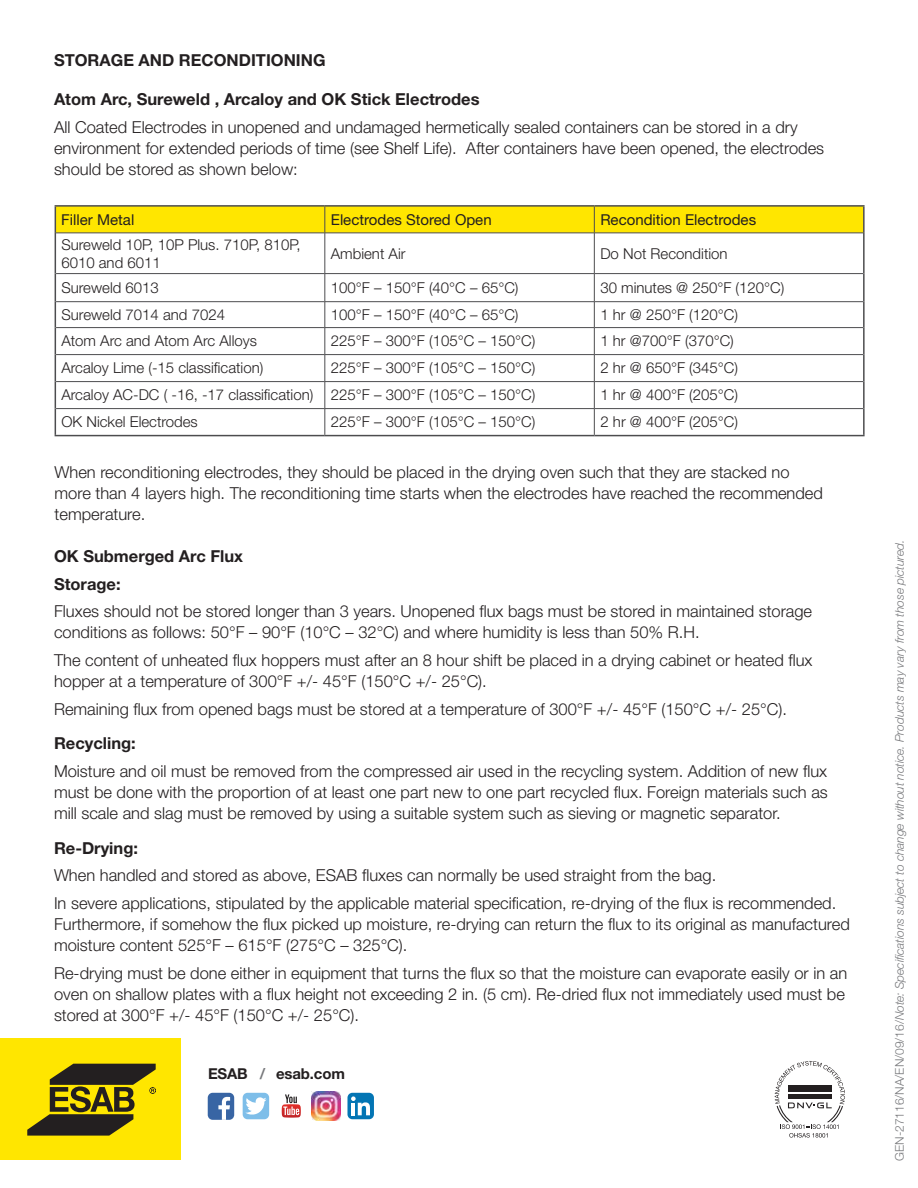
<style>
.page{position:relative;width:918px;height:1188px;background:#fff}
.page>*{position:absolute;margin:0;border:0;box-sizing:border-box;transform-origin:0 0}
.t1{font:300 16.5px/21px "Helvetica Neue LT Std";color:#231f20}
.t2{font:700 16.5px/27.8px "Helvetica Neue LT Std";color:#231f20}
.t3{font:300 15px/18px "Helvetica Neue LT Std";color:#231f20}
.t4{font:15px "Helvetica Neue LT Std";color:#231f20}
.t5{font:700 15px "Helvetica Neue LT Std";letter-spacing:-.01em;color:#231f20}
.t6{font:italic 300 12px "Helvetica Neue LT Std";letter-spacing:-.01em;color:#77787b}
.s1{color:#77787b}
.s2{font-style:normal}
</style>
<div class="page">
<svg style="left:281px;top:1094px;width:20px;height:24px"></svg>
<svg style="left:243px;top:1093px;width:26px;height:26px"></svg>
<img style="left:312px;top:1092px;width:29px;height:29px">
<svg style="left:347px;top:1093px;width:27px;height:26px"></svg>
<svg style="left:208px;top:1093px;width:26px;height:27px"></svg>
<svg style="left:775px;top:1061px;width:70px;height:77px"></svg>
<div style="left:3px;top:1039px;width:177px;height:121px;background:#ffe600"></div>
<svg style="left:27px;top:1064px;width:129px;height:72px"></svg>
<hr style="left:56px;top:233px;width:269px;height:1px;background:#4d4d4f">
<hr style="left:325px;top:233px;width:269px;height:1px;background:#4d4d4f">
<hr style="left:325px;top:233px;width:1px;height:40px;background:#4d4d4f">
<hr style="left:594px;top:233px;width:269px;height:1px;background:#4d4d4f">
<hr style="left:594px;top:233px;width:1px;height:40px;background:#4d4d4f">
<hr style="left:56px;top:273px;width:269px;height:1px;background:#4d4d4f">
<hr style="left:325px;top:273px;width:269px;height:1px;background:#4d4d4f">
<hr style="left:594px;top:273px;width:269px;height:1px;background:#4d4d4f">
<hr style="left:56px;top:301px;width:269px;height:1px;background:#4d4d4f">
<hr style="left:56px;top:327px;width:269px;height:1px;background:#4d4d4f">
<hr style="left:325px;top:301px;width:269px;height:1px;background:#4d4d4f">
<hr style="left:594px;top:301px;width:269px;height:1px;background:#4d4d4f">
<hr style="left:325px;top:327px;width:269px;height:1px;background:#4d4d4f">
<hr style="left:594px;top:327px;width:269px;height:1px;background:#4d4d4f">
<hr style="left:325px;top:354px;width:269px;height:1px;background:#4d4d4f">
<hr style="left:325px;top:381px;width:269px;height:1px;background:#4d4d4f">
<hr style="left:325px;top:408px;width:269px;height:1px;background:#4d4d4f">
<svg style="left:325px;top:274px;width:1px;height:161px"></svg>
<svg style="left:594px;top:274px;width:1px;height:161px"></svg>
<hr style="left:56px;top:354px;width:269px;height:1px;background:#4d4d4f">
<hr style="left:56px;top:381px;width:269px;height:1px;background:#4d4d4f">
<hr style="left:594px;top:354px;width:269px;height:1px;background:#4d4d4f">
<hr style="left:594px;top:381px;width:269px;height:1px;background:#4d4d4f">
<hr style="left:56px;top:408px;width:269px;height:1px;background:#4d4d4f">
<hr style="left:594px;top:408px;width:269px;height:1px;background:#4d4d4f">
<hr style="left:55px;top:205px;width:270px;height:2px;background:#4d4d4f">
<div style="left:55px;top:206px;width:808px;height:27px;background:#ffe600"></div>
<hr style="left:325px;top:205px;width:269px;height:2px;background:#4d4d4f">
<hr style="left:594px;top:205px;width:271px;height:2px;background:#4d4d4f">
<hr style="left:863px;top:207px;width:2px;height:26px;background:#4d4d4f">
<hr style="left:55px;top:233px;width:1px;height:41px;background:#4d4d4f">
<hr style="left:863px;top:233px;width:2px;height:41px;background:#4d4d4f">
<hr style="left:863px;top:274px;width:2px;height:28px;background:#4d4d4f">
<hr style="left:863px;top:302px;width:2px;height:26px;background:#4d4d4f">
<hr style="left:863px;top:328px;width:2px;height:27px;background:#4d4d4f">
<hr style="left:863px;top:355px;width:2px;height:27px;background:#4d4d4f">
<hr style="left:863px;top:382px;width:2px;height:27px;background:#4d4d4f">
<svg style="left:55px;top:274px;width:1px;height:161px"></svg>
<hr style="left:863px;top:409px;width:2px;height:26px;background:#4d4d4f">
<hr style="left:55px;top:435px;width:270px;height:1px;background:#4d4d4f">
<hr style="left:325px;top:435px;width:269px;height:1px;background:#4d4d4f">
<hr style="left:594px;top:435px;width:271px;height:1px;background:#4d4d4f">
<p class="t2" style="left:54px;top:46px;width:273px">STORAGE AND RECONDITIONING</p>
<p class="t2" style="left:54px;top:85px;width:427px">Atom Arc, Sureweld , Arcaloy and OK Stick Electrodes</p>
<p class="t1" style="left:54px;top:116px;width:772px">All Coated Electrodes in unopened and undamaged hermetically sealed containers can be stored in a dry environment for extended periods of time (see Shelf Life). After containers have been opened, the electrodes should be stored as shown below:</p>
<p class="t4" style="left:61px;top:210px;width:75px">Filler Metal</p>
<p class="t4" style="left:331px;top:210px;width:162px">Electrodes Stored Open</p>
<p class="t4" style="left:600px;top:210px;width:157px">Recondition Electrodes</p>
<p class="t3" style="left:61px;top:235px;width:241px">Sureweld 10P, 10P Plus. 710P, 810P,<br>6010 and 6011</p>
<p class="t3" style="left:331px;top:244px;width:76px">Ambient Air</p>
<p class="t3" style="left:600px;top:244px;width:129px">Do Not Recondition</p>
<p class="t3" style="left:61px;top:278px;width:99px">Sureweld 6013</p>
<p class="t3" style="left:331px;top:278px;width:189px">100°F – 150°F (40°C – 65°C)</p>
<p class="t3" style="left:600px;top:278px;width:186px">30 minutes @ 250°F (120°C)</p>
<p class="t3" style="left:61px;top:305px;width:165px">Sureweld 7014 and 7024</p>
<p class="t3" style="left:331px;top:305px;width:189px">100°F – 150°F (40°C – 65°C)</p>
<p class="t3" style="left:600px;top:305px;width:139px">1 hr @ 250°F (120°C)</p>
<p class="t3" style="left:61px;top:332px;width:197px">Atom Arc and Atom Arc Alloys</p>
<p class="t3" style="left:331px;top:332px;width:206px">225°F – 300°F (105°C – 150°C)</p>
<p class="t3" style="left:600px;top:332px;width:135px">1 hr @700°F (370°C)</p>
<p class="t3" style="left:61px;top:359px;width:204px">Arcaloy Lime (-15 classification)</p>
<p class="t3" style="left:331px;top:359px;width:206px">225°F – 300°F (105°C – 150°C)</p>
<p class="t3" style="left:600px;top:359px;width:139px">2 hr @ 650°F (345°C)</p>
<p class="t3" style="left:61px;top:386px;width:475px">Arcaloy AC-DC ( -16, -17 classification) 225°F – 300°F (105°C – 150°C)</p>
<p class="t3" style="left:600px;top:386px;width:139px">1 hr @ 400°F (205°C)</p>
<p class="t3" style="left:61px;top:413px;width:138px">OK Nickel Electrodes</p>
<p class="t3" style="left:331px;top:413px;width:206px">225°F – 300°F (105°C – 150°C)</p>
<p class="t3" style="left:600px;top:413px;width:139px">2 hr @ 400°F (205°C)</p>
<p class="t1" style="left:55px;top:461px;width:770px">When reconditioning electrodes, they should be placed in the drying oven such that they are stacked no more than 4 layers high. The reconditioning time starts when the electrodes have reached the recommended temperature.</p>
<p class="t2" style="left:54px;top:542px;width:191px">OK Submerged Arc Flux<br>Storage:</p>
<p class="t1" style="left:54px;top:601px;width:760px">Fluxes should not be stored longer than 3 years. Unopened flux bags must be stored in maintained storage conditions as follows: 50°F – 90°F (10°C – 32°C) and where humidity is less than 50% R.H.</p>
<p class="t1" style="left:54px;top:649px;width:760px">The content of unheated flux hoppers must after an 8 hour shift be placed in a drying cabinet or heated flux hopper at a temperature of 300°F +/- 45°F (150°C +/- 25°C).</p>
<p class="t1" style="left:54px;top:698px;width:734px">Remaining flux from opened bags must be stored at a temperature of 300°F +/- 45°F (150°C +/- 25°C).</p>
<p class="t2" style="left:54px;top:729px;width:83px">Recycling:</p>
<p class="t1" style="left:54px;top:760px;width:775px;text-align:justify">Moisture and oil must be removed from the compressed air used in the recycling system. Addition of new flux must be done with the proportion of at least one part new to one part recycled flux. Foreign materials such as mill scale and slag must be removed by using a suitable system such as sieving or magnetic separator.</p>
<p class="t2" style="left:54px;top:834px;width:86px">Re-Drying:</p>
<p class="t1" style="left:54px;top:861px;width:784px;line-height:27.8px">When handled and stored as above, ESAB fluxes can normally be used straight from the bag.<br>In severe applications, stipulated by the applicable material specification, re-drying of the flux is recommended.</p>
<p class="t1" style="left:54px;top:913px;width:797px">Furthermore, if somehow the flux picked up moisture, re-drying can return the flux to its original as manufactured moisture content 525°F – 615°F (275°C – 325°C).</p>
<p class="t1" style="left:54px;top:962px;width:795px">Re-drying must be done either in equipment that turns the flux so that the moisture can evaporate easily or in an oven on shallow plates with a flux height not exceeding 2 in. (5 cm). Re-dried flux not immediately used must be stored at 300°F +/- 45°F (150°C +/- 25°C).</p>
<p class="t5" style="left:208px;top:1064px;width:138px">ESAB <span class="s1">/</span> esab.com</p>
<p class="t6" style="left:892px;top:1161px;width:622px;rotate:-90deg"><span class="s2">GEN-27116/NA/EN/09/16/</span>Note: Specifications subject to change without notice. Products may vary from those pictured.</p>
</div>
